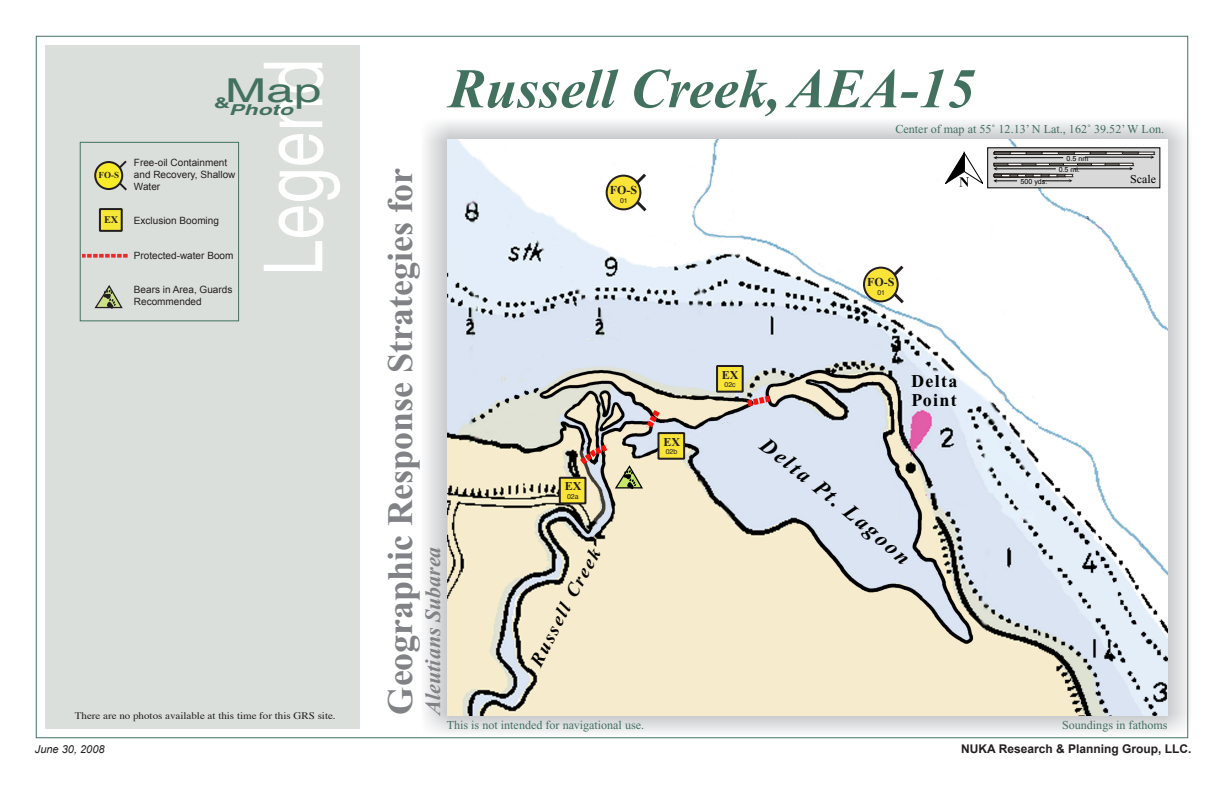
<style>
.page{position:relative;width:1224px;height:792px;background:#fff}
.page>*{position:absolute;margin:0;border:0;box-sizing:border-box;transform-origin:0 0}
.t1{font:81.6px "Helvetica";color:#fff;scale:.79 1}
.Main_Header{font:italic 700 56px "Times New Roman";color:#437160}
.Secondary_Map_Head{font:700 36px "Times New Roman";color:#808285}
.t2{font:33px "Helvetica";color:#437160;scale:1.5 1}
.Secondary_Map_Head-2{font:italic 700 22px "Times New Roman";color:#808285}
.t3{font:italic 700 19px "Times New Roman";color:#000}
.t4{font:700 18px/19px "Times New Roman";letter-spacing:.075em;color:#000}
.t5{font:italic 700 15px "Helvetica";color:#437160;scale:1.5 1}
.t6{font:700 15px "Helvetica";color:#437160;scale:1.5 1}
.map_notes{font:12.1px "Times New Roman";color:#437160}
.Tim_s_Name{font:700 12px "Arial";color:#231f20}
.t7{font:700 12px "Times New Roman";color:#231f20}
.t8{font:700 12px "Times New Roman";color:#231f20}
.t9{font:12px "Times New Roman";color:#000}
.t10{font:italic 11px "Arial";color:#231f20}
.t11{font:700 10.2px "Times New Roman";color:#231f20}
.legend_definitions{font:10px/12px "Arial";color:#231f20}
.t12{font:10px "Times";color:#231f20;scale:1.1 1}
.t13{font:700 9px "Times New Roman";color:#231f20}
.t14{font:7.1px/11.6px "Arial";color:#000}
.t15{font:7px "Helvetica";color:#231f20}
</style>
<div class="page">
<img style="left:404px;top:106px;width:785px;height:633px">
<div style="left:45px;top:45px;width:314px;height:684px;background:#dbdfdc"></div>
<div style="left:80px;top:142px;width:159px;height:179px;border:1px solid #437160"></div>
<svg style="left:83px;top:254px;width:45px;height:4px"></svg>
<svg style="left:112px;top:161px;width:15px;height:30px"></svg>
<div style="left:95px;top:162px;width:27px;height:27px;background:#f8eb28;border-radius:50%"></div>
<div style="left:94px;top:161px;width:29px;height:29px;border:2px solid #231f20;border-radius:50%"></div>
<div style="left:100px;top:209px;width:22px;height:22px;background:#f7e735"></div>
<div style="left:99px;top:208px;width:24px;height:24px;border:2px solid #231f20"></div>
<svg style="left:94px;top:286px;width:29px;height:23px"></svg>
<img style="left:447px;top:140px;width:720px;height:576px">
<svg style="left:990px;top:150px;width:168px;height:36px;background:#c9c9c9"></svg>
<hr style="left:994px;top:152px;width:160px;height:2px;background:#fff">
<hr style="left:994px;top:152px;width:160px;height:1px;background:#1f1a16">
<hr style="left:994px;top:154px;width:160px;height:1px;background:#1f1a16">
<hr style="left:994px;top:152px;width:144px;height:2px;background:#71706f">
<hr style="left:994px;top:152px;width:144px;height:1px;background:#1f1a16">
<hr style="left:994px;top:152px;width:128px;height:2px;background:#fff">
<hr style="left:994px;top:152px;width:128px;height:1px;background:#1f1a16">
<hr style="left:994px;top:152px;width:112px;height:2px;background:#71706f">
<hr style="left:994px;top:152px;width:112px;height:1px;background:#1f1a16">
<hr style="left:994px;top:152px;width:96px;height:2px;background:#fff">
<hr style="left:994px;top:152px;width:96px;height:1px;background:#1f1a16">
<hr style="left:994px;top:152px;width:80px;height:2px;background:#71706f">
<hr style="left:994px;top:152px;width:80px;height:1px;background:#1f1a16">
<hr style="left:994px;top:152px;width:64px;height:2px;background:#fff">
<hr style="left:994px;top:152px;width:64px;height:1px;background:#1f1a16">
<hr style="left:994px;top:152px;width:48px;height:2px;background:#71706f">
<hr style="left:994px;top:152px;width:48px;height:1px;background:#1f1a16">
<div style="left:994px;top:163px;width:139px;height:3px;border:1px solid #1f1a16"></div>
<hr style="left:994px;top:174px;width:47px;height:3px;background:#fff">
<hr style="left:994px;top:174px;width:47px;height:1px;background:#1f1a16">
<hr style="left:994px;top:177px;width:47px;height:1px;background:#1f1a16">
<hr style="left:994px;top:174px;width:39px;height:3px;background:#71706f">
<hr style="left:994px;top:174px;width:39px;height:1px;background:#1f1a16">
<svg style="left:1041px;top:174px;width:32px;height:8px"></svg>
<hr style="left:996px;top:168px;width:60px;height:1px;background:#000">
<hr style="left:1074px;top:168px;width:57px;height:1px;background:#000">
<svg style="left:1129px;top:165px;width:5px;height:5px"></svg>
<hr style="left:996px;top:157px;width:67px;height:1px;background:#000">
<svg style="left:993px;top:152px;width:34px;height:31px"></svg>
<hr style="left:1085px;top:157px;width:67px;height:1px;background:#000">
<svg style="left:1150px;top:152px;width:5px;height:7px"></svg>
<svg style="left:722px;top:422px;width:8px;height:3px"></svg>
<svg style="left:627px;top:170px;width:23px;height:45px"></svg>
<div style="left:607px;top:176px;width:33px;height:33px;background:#f9e437;border-radius:50%"></div>
<div style="left:606px;top:175px;width:35px;height:35px;border:2px solid #231f20;border-radius:50%"></div>
<svg style="left:884px;top:262px;width:23px;height:45px"></svg>
<div style="left:864px;top:268px;width:34px;height:33px;background:#f9e437;border-radius:50%"></div>
<div style="left:863px;top:267px;width:36px;height:35px;border:2px solid #231f20;border-radius:50%"></div>
<div style="left:560px;top:478px;width:25px;height:25px;background:#f9e437"></div>
<div style="left:559px;top:477px;width:27px;height:27px;border:2px solid #231f20"></div>
<div style="left:658px;top:433px;width:26px;height:26px;background:#f9e437"></div>
<div style="left:657px;top:432px;width:28px;height:28px;border:2px solid #231f20"></div>
<div style="left:717px;top:366px;width:26px;height:26px;background:#f9e437"></div>
<div style="left:716px;top:365px;width:28px;height:28px;border:2px solid #231f20"></div>
<svg style="left:741px;top:391px;width:37px;height:20px"></svg>
<svg style="left:573px;top:403px;width:92px;height:87px;background:#b5ab97"></svg>
<svg style="left:945px;top:151px;width:38px;height:36px"></svg>
<svg style="left:758px;top:436px;width:150px;height:130px;background:#d6dce3"></svg>
<svg style="left:529px;top:652px;width:17px;height:17px"></svg>
<svg style="left:555px;top:581px;width:27px;height:37px"></svg>
<p class="t13" style="left:99px;top:170px;width:22px">FO-S</p>
<p class="t11" style="left:104px;top:214px;width:16px">EX</p>
<p class="t1" style="left:246px;top:276px;width:276px;rotate:-90deg">Legend</p>
<p class="t2" style="left:225px;top:72px;width:66px">Map</p>
<p class="t6" style="left:214px;top:93px;width:12px">&amp;</p>
<p class="t5" style="left:229px;top:101px;width:44px">Photo</p>
<p class="legend_definitions" style="left:134px;top:156px;width:103px">Free-oil Containment and Recovery, Shallow<br>Water</p>
<p class="legend_definitions" style="left:134px;top:215px;width:87px">Exclusion Booming</p>
<p class="legend_definitions" style="left:134px;top:249px;width:101px">Protected-water Boom</p>
<p class="legend_definitions" style="left:134px;top:284px;width:100px">Bears in Area, Guards<br>Recommended</p>
<p class="t12" style="left:75px;top:707px;width:239px">There are no photos available at this time for this GRS site.</p>
<p class="Main_Header" style="left:448px;top:59px;width:528px">Russell Creek, AEA-15</p>
<p class="map_notes" style="left:895px;top:123px;width:270px">Center of map at 55˚ 12.13’ N Lat., 162˚ 39.52’ W Lon.</p>
<p class="Secondary_Map_Head" style="left:380px;top:714px;width:548px;rotate:-90deg">Geographic Response Strategies for</p>
<p class="Secondary_Map_Head-2" style="left:421px;top:714px;width:169px;rotate:-90deg">Aleutians Subarea</p>
<p class="t7" style="left:610px;top:183px;width:29px">FO-S</p>
<p class="t15" style="left:620px;top:195px;width:9px">01</p>
<p class="t8" style="left:565px;top:480px;width:18px">EX</p>
<p class="t15" style="left:567px;top:491px;width:13px">02a</p>
<p class="t3" style="left:568px;top:579px;width:41px;rotate:-61deg">reek</p>
<p class="t3" style="left:532px;top:647px;width:41px;rotate:-63deg">usse</p>
<p class="map_notes" style="left:447px;top:719px;width:199px">This is not intended for navigational use.</p>
<p class="t8" style="left:663px;top:435px;width:18px">EX</p>
<p class="t15" style="left:666px;top:446px;width:13px">02b</p>
<p class="t8" style="left:722px;top:368px;width:18px">EX</p>
<p class="t15" style="left:724px;top:379px;width:13px">02c</p>
<p class="t7" style="left:867px;top:275px;width:29px">FO-S</p>
<p class="t15" style="left:877px;top:287px;width:9px">01</p>
<p class="t4" style="left:911px;top:372px;width:48px">Delta<br>Point</p>
<p class="t14" style="left:1021px;top:176px;width:28px">500 yds.</p>
<p class="t14" style="left:1059px;top:152px;width:31px;text-indent:8px">0.5 nm<br>0.5 mi.</p>
<p class="t9" style="left:1130px;top:173px;width:27px">Scale</p>
<p class="map_notes" style="left:1062px;top:719px;width:107px">Soundings in fathoms</p>
<p class="t10" style="left:35px;top:743px;width:71px">June 30, 2008</p>
<p class="Tim_s_Name" style="left:961px;top:743px;width:232px">NUKA Research &amp; Planning Group, LLC.</p>
</div>
